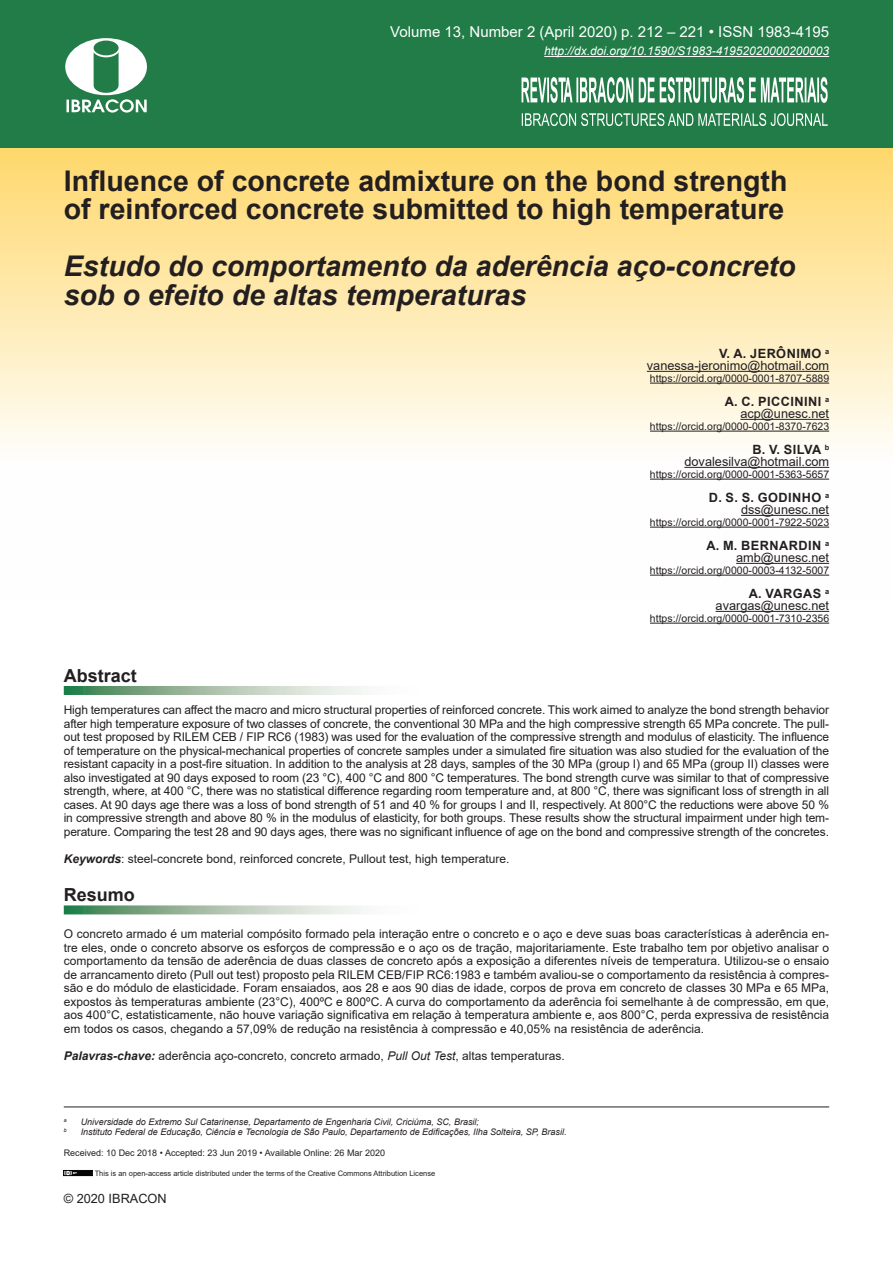
<style>
.page{position:relative;width:893px;height:1263px;background:#fff}
.page>*{position:absolute;margin:0;border:0;box-sizing:border-box;transform-origin:0 0}
.t1{font:700 28.5px/28.5px "Arial";color:#231f20}
.t2{font:italic 700 28.5px/28.5px "Arial";color:#231f20}
.t3{font:700 18px "Arial";color:#231f20}
.t4{font:15px "Arial";color:#fff}
.t5{font:12.75px/12px "Arial";color:#231f20;text-align:right}
.t6{font:700 12.75px/12px "Arial";letter-spacing:.035em;color:#231f20;text-align:right}
.t7{font:12px/13.5px "Arial";color:#231f20;text-align:justify}
.t8{font:italic 12px "Arial";color:#fff}
.t9{font:10.5px "Arial";color:#231f20}
.t10{font:italic 9px "Arial";color:#231f20}
.t11{font:9px "Arial";color:#231f20}
.t12{font:7.5px "Arial";color:#231f20}
.t13{font:italic 5.25px "Arial";color:#231f20}
.s1{font-weight:700}
.s2{font-weight:400}
.s3{font-weight:700;font-style:italic}
.s4{font-style:italic}
</style>
<div class="page">
<svg style="left:0;top:148px;width:893px;height:428px"></svg>
<div style="left:0;top:0;width:893px;height:148px;background:#217c47"></div>
<svg style="left:65px;top:38px;width:82px;height:75px"></svg>
<svg style="left:521px;top:77px;width:307px;height:48px"></svg>
<hr style="left:544px;top:56px;width:285px;height:1px;background:#fff">
<hr style="left:64px;top:1106px;width:765px;height:1px;background:#231f20">
<div style="left:64px;top:1170px;width:28px;height:5px;border:1px solid #040503"></div>
<hr style="left:64px;top:1171px;width:28px;height:4px;background:#040503">
<svg style="left:64px;top:1171px;width:13px;height:4px"></svg>
<hr style="left:647px;top:371px;width:182px;height:1px;background:#231f20">
<hr style="left:650px;top:383px;width:179px;height:1px;background:#231f20">
<hr style="left:740px;top:419px;width:89px;height:1px;background:#231f20">
<hr style="left:650px;top:431px;width:179px;height:1px;background:#231f20">
<hr style="left:684px;top:467px;width:145px;height:1px;background:#231f20">
<hr style="left:650px;top:479px;width:179px;height:1px;background:#231f20">
<hr style="left:741px;top:515px;width:88px;height:1px;background:#231f20">
<hr style="left:650px;top:527px;width:179px;height:1px;background:#231f20">
<hr style="left:736px;top:563px;width:93px;height:1px;background:#231f20">
<hr style="left:650px;top:575px;width:179px;height:1px;background:#231f20">
<hr style="left:716px;top:611px;width:113px;height:1px;background:#231f20">
<hr style="left:650px;top:623px;width:179px;height:1px;background:#231f20">
<svg style="left:64px;top:686px;width:299px;height:9px;background:#a2bfa7"></svg>
<svg style="left:64px;top:905px;width:299px;height:9px;background:#a6c2ab"></svg>
<p class="t4" style="left:390px;top:22px;width:440px">Volume 13, Number 2 (April 2020) p. 212 – 221 • ISSN 1983-4195</p>
<p class="t8" style="left:544px;top:43px;width:286px">http://dx.doi.org/10.1590/S1983-41952020000200003</p>
<h1 class="t1" style="left:64px;top:167px;width:725px">Influence of concrete admixture on the bond strength of reinforced concrete submitted to high temperature</h1>
<h1 class="t2" style="left:64px;top:253px;width:733px">Estudo do comportamento da aderência aço-concreto sob o efeito de altas temperaturas</h1>
<h2 class="t3" style="left:64px;top:663px;width:75px">Abstract</h2>
<p class="t5" style="left:647px;top:347px;width:184px"><span class="s1">V. A. JERÔNIMO</span> <sup>a </sup>vanessa-jeronimo@hotmail.com</p>
<p class="t9" style="left:650px;top:371px;width:181px">https://orcid.org/0000-0001-8707-5889</p>
<p class="t6" style="left:725px;top:396px;width:106px">A. C. PICCININI <sup>a </sup><span class="s2">acp@unesc.net</span></p>
<p class="t9" style="left:650px;top:419px;width:181px">https://orcid.org/0000-0001-8370-7623</p>
<p class="t5" style="left:684px;top:443px;width:146px"><span class="s1">B. V. SILVA</span> <sup>b </sup>dovalesilva@hotmail.com</p>
<p class="t9" style="left:650px;top:467px;width:181px">https://orcid.org/0000-0001-5363-5657</p>
<p class="t6" style="left:709px;top:492px;width:122px">D. S. S. GODINHO <sup>a </sup><span class="s2">dss@unesc.net</span></p>
<p class="t9" style="left:650px;top:515px;width:181px">https://orcid.org/0000-0001-7922-5023</p>
<p class="t6" style="left:706px;top:540px;width:124px">A. M. BERNARDIN <sup>a </sup><span class="s2">amb@unesc.net</span></p>
<p class="t9" style="left:650px;top:563px;width:181px">https://orcid.org/0000-0003-4132-5007</p>
<p class="t5" style="left:716px;top:587px;width:115px"><span class="s1">A. VARGAS</span> <sup>a </sup>avargas@unesc.net</p>
<p class="t9" style="left:650px;top:611px;width:181px">https://orcid.org/0000-0001-7310-2356</p>
<p class="t7" style="left:64px;top:703px;width:767px">High temperatures can affect the macro and micro structural properties of reinforced concrete. This work aimed to analyze the bond strength behavior after high temperature exposure of two classes of concrete, the conventional 30 MPa and the high compressive strength 65 MPa concrete. The pull&shy;out test proposed by RILEM CEB / FIP RC6 (1983) was used for the evaluation of the compressive strength and modulus of elasticity. The influence of temperature on the physical-mechanical properties of concrete samples under a simulated fire situation was also studied for the evaluation of the resistant capacity in a post-fire situation. In addition to the analysis at 28 days, samples of the 30 MPa (group I) and 65 MPa (group II) classes were also investigated at 90 days exposed to room (23 °C), 400 °C and 800 °C temperatures. The bond strength curve was similar to that of compressive strength, where, at 400 °C, there was no statistical difference regarding room temperature and, at 800 °C, there was significant loss of strength in all cases. At 90 days age there was a loss of bond strength of 51 and 40 % for groups I and II, respectively. At 800°C the reductions were above 50 % in compressive strength and above 80 % in the modulus of elasticity, for both groups. These results show the structural impairment under high tem&shy;perature. Comparing the test 28 and 90 days ages, there was no significant influence of age on the bond and compressive strength of the concretes.</p>
<p class="t7" style="left:64px;top:852px;width:447px"><span class="s3">Keywords</span>: steel-concrete bond, reinforced concrete, Pullout test, high temperature.</p>
<h2 class="t3" style="left:64px;top:882px;width:73px">Resumo</h2>
<p class="t7" style="left:64px;top:927px;width:767px">O concreto armado é um material compósito formado pela interação entre o concreto e o aço e deve suas boas características à aderência en&shy;tre eles, onde o concreto absorve os esforços de compressão e o aço os de tração, majoritariamente. Este trabalho tem por objetivo analisar o comportamento da tensão de aderência de duas classes de concreto após a exposição a diferentes níveis de temperatura. Utilizou-se o ensaio de arrancamento direto (Pull out test) proposto pela RILEM CEB/FIP RC6:1983 e também avaliou-se o comportamento da resistência à compres&shy;são e do módulo de elasticidade. Foram ensaiados, aos 28 e aos 90 dias de idade, corpos de prova em concreto de classes 30 MPa e 65 MPa, expostos às temperaturas ambiente (23°C), 400ºC e 800ºC. A curva do comportamento da aderência foi semelhante à de compressão, em que, aos 400°C, estatisticamente, não houve variação significativa em relação à temperatura ambiente e, aos 800°C, perda expressiva de resistência em todos os casos, chegando a 57,09% de redução na resistência à compressão e 40,05% na resistência de aderência.</p>
<p class="t7" style="left:64px;top:1049px;width:503px"><span class="s3">Palavras-chave:</span> aderência aço-concreto, concreto armado, <span class="s4">Pull Out Test</span>, altas temperaturas.</p>
<p class="t13" style="left:64px;top:1116px;width:4px">a</p>
<p class="t10" style="left:81px;top:1116px;width:400px">Universidade do Extremo Sul Catarinense, Departamento de Engenharia Civil, Criciúma, SC, Brasil;</p>
<p class="t13" style="left:64px;top:1127px;width:4px">b</p>
<p class="t10" style="left:81px;top:1126px;width:487px">Instituto Federal de Educação, Ciência e Tecnologia de São Paulo, Departamento de Edificações, Ilha Solteira, SP, Brasil.</p>
<p class="t11" style="left:64px;top:1147px;width:323px">Received: 10 Dec 2018 • Accepted: 23 Jun 2019 • Available Online: 26 Mar 2020</p>
<p class="t12" style="left:95px;top:1168px;width:342px">This is an open-access article distributed under the terms of the Creative Commons Attribution License</p>
<p class="t5" style="left:64px;top:1192px;width:104px">© 2020 IBRACON</p>
</div>
